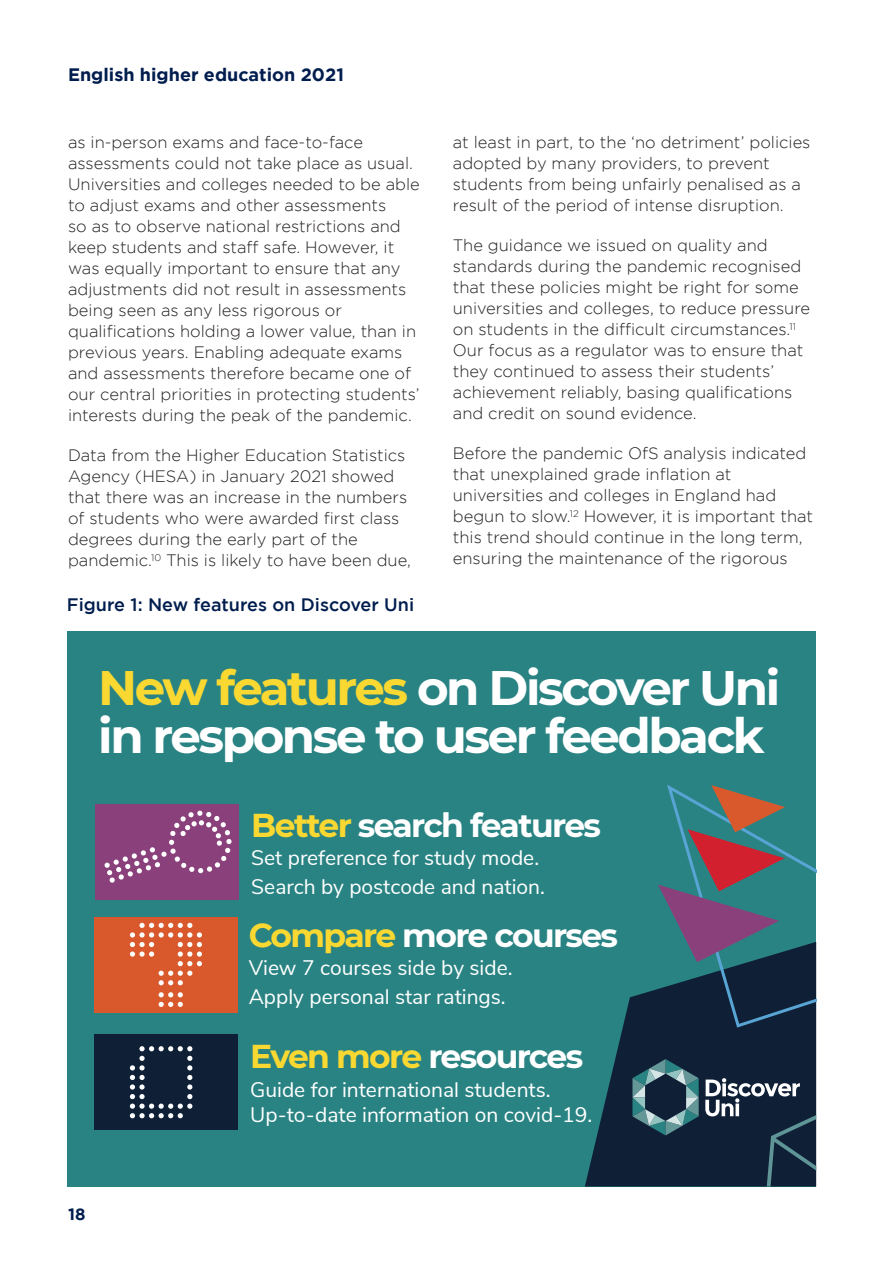
<style>
.page{position:relative;width:893px;height:1263px;background:#fff}
.page>*{position:absolute;margin:0;border:0;box-sizing:border-box;transform-origin:0 0}
.t1{font:700 48.3px/48px "Montserrat";letter-spacing:-.05em;color:#fff}
.t2{font:700 33px "Montserrat";letter-spacing:-.05em;color:#fff}
.t3{font:21px/28.5px "Nunito Sans";color:#fff}
.t4{font:500 18px "Gotham";color:#001d4e}
.t5{font:700 18px "Gotham";color:#001d4e}
.Body_Text{font:300 16.5px/21px "Gotham";color:#231f20}
.t6{font:700 16.5px "Gotham";color:#001d4e}
.s1{color:#fad832}
</style>
<div class="page">
<div style="left:68px;top:631px;width:748px;height:555px;background:#2a8383"></div>
<div style="left:95px;top:804px;width:143px;height:96px;background:#8a417b"></div>
<svg style="left:104px;top:811px;width:128px;height:72px"></svg>
<div style="left:94px;top:917px;width:144px;height:96px;background:#d9592c"></div>
<svg style="left:159px;top:992px;width:24px;height:15px"></svg>
<svg style="left:130px;top:923px;width:72px;height:62px"></svg>
<div style="left:94px;top:1034px;width:144px;height:96px;background:#0f2036"></div>
<svg style="left:130px;top:1046px;width:62px;height:72px"></svg>
<svg style="left:585px;top:989px;width:231px;height:197px;fill:#0f2036"></svg>
<svg style="left:632px;top:1059px;width:67px;height:76px;background:#3a5c68"></svg>
<svg style="left:705px;top:1078px;width:111px;height:108px;background:#27384b"></svg>
<svg style="left:658px;top:785px;width:158px;height:242px"></svg>
<p class="t5" style="left:68px;top:64px;width:277px">English higher education 2021</p>
<p class="Body_Text" style="left:68px;top:132px;width:353px">as in-person exams and face-to-face assessments could not take place as usual.<br>Universities and colleges needed to be able to adjust exams and other assessments<br>so as to observe national restrictions and keep students and staff safe. However, it was equally important to ensure that any adjustments did not result in assessments being seen as any less rigorous or qualifications holding a lower value, than in previous years. Enabling adequate exams and assessments therefore became one of our central priorities in protecting students’ interests during the peak of the pandemic.</p>
<p class="Body_Text" style="left:68px;top:445px;width:344px">Data from the Higher Education Statistics Agency (HESA) in January 2021 showed that there was an increase in the numbers of students who were awarded first class degrees during the early part of the pandemic.<sup>10</sup> This is likely to have been due,</p>
<p class="t4" style="left:67px;top:594px;width:349px">Figure 1: New features on Discover Uni</p>
<p class="Body_Text" style="left:453px;top:132px;width:359px">at least in part, to the ‘no detriment’ policies adopted by many providers, to prevent students from being unfairly penalised as a result of the period of intense disruption.</p>
<p class="Body_Text" style="left:453px;top:235px;width:359px">The guidance we issued on quality and standards during the pandemic recognised that these policies might be right for some universities and colleges, to reduce pressure on students in the difficult circumstances.<sup>11<br></sup>Our focus as a regulator was to ensure that they continued to assess their students’ achievement reliably, basing qualifications and credit on sound evidence.</p>
<p class="Body_Text" style="left:453px;top:443px;width:362px">Before the pandemic OfS analysis indicated that unexplained grade inflation at universities and colleges in England had begun to slow.<sup>12</sup> However, it is important that this trend should continue in the long term, ensuring the maintenance of the rigorous</p>
<p class="t1" style="left:98px;top:662px;width:684px"><span class="s1">New features</span> on Discover Uni in response to user feedback</p>
<p class="t2" style="left:251px;top:801px;width:351px"><span class="s1">Better</span> search features</p>
<p class="t3" style="left:251px;top:842px;width:295px">Set preference for study mode.<br>Search by postcode and nation.</p>
<p class="t2" style="left:249px;top:911px;width:371px"><span class="s1">Compare</span> more courses</p>
<p class="t3" style="left:249px;top:952px;width:265px">View 7 courses side by side.<br>Apply personal star ratings.</p>
<p class="t6" style="left:68px;top:1204px;width:19px">18</p>
<p class="t2" style="left:250px;top:1032px;width:335px"><span class="s1">Even more</span> resources</p>
<p class="t3" style="left:250px;top:1075px;width:344px;line-height:25.5px">Guide for international students.<br>Up-to-date information on covid-19.</p>
</div>
